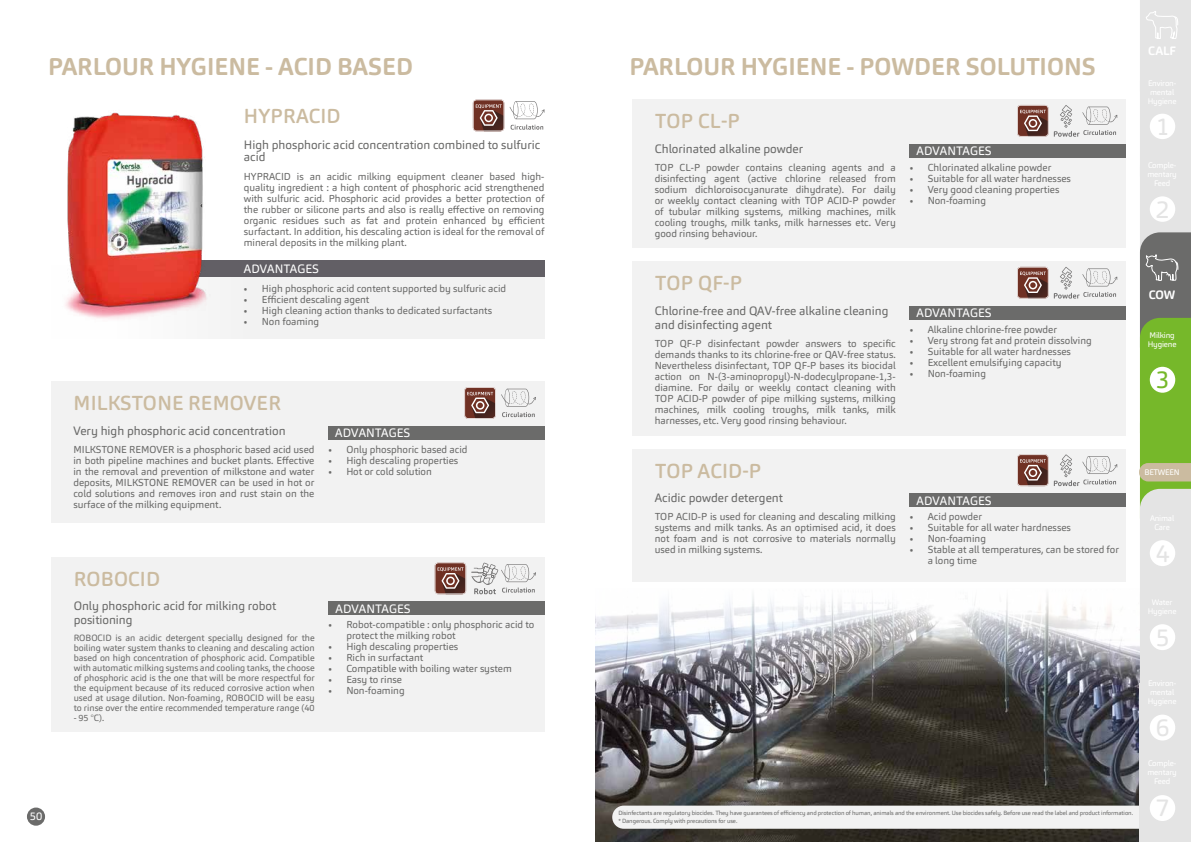
<style>
.page{position:relative;width:1191px;height:842px;background:#fff}
.page>*{position:absolute;margin:0;border:0;box-sizing:border-box;transform-origin:0 0}
.t1{font:24.3px "Carnas";color:#e4e4e4}
.t2{font:24.3px "Carnas";color:#76b82a}
.t3{font:700 24px "Carnas";color:#cbbba0}
.t4{font:500 20px "Carnas";letter-spacing:.01em;color:#cbbba0}
.t5{font:12px/14px "Carnas";color:#6b6b6a}
.t6{font:12px "Carnas";letter-spacing:.01em;color:#fff}
.t7{font:700 12px "Carnas";letter-spacing:-.005em;color:#fff}
.t8{font:11px "Carnas";color:#fff}
.t9{font:10px/11px "Carnas";color:#6b6b6a;text-align:justify}
.t10{font:9px/10px "Carnas";color:#6b6b6a;text-align:justify}
.t11{font:8px/9px "Carnas";letter-spacing:-.02em;color:#fff}
.t12{font:6px/8px "Carnas";letter-spacing:-.01em;color:#6b6b6a}
</style>
<div class="page">
<img style="left:595px;top:690px;width:544px;height:152px">
<svg style="left:595px;top:575px;width:544px;height:115px"></svg>
<div style="left:612px;top:806px;width:556px;height:23px;background:#f2f2f2;border-radius:12px"></div>
<div style="left:51px;top:265px;width:493px;height:74px;background:#f2f2f2"></div>
<div style="left:51px;top:260px;width:493px;height:17px;background:#625f65"></div>
<img style="left:51px;top:112px;width:155px;height:211px">
<svg style="left:473px;top:100px;width:71px;height:31px"></svg>
<div style="left:51px;top:381px;width:493px;height:142px;background:#f2f2f2"></div>
<div style="left:328px;top:426px;width:216px;height:14px;background:#6b6b6a"></div>
<svg style="left:464px;top:387px;width:72px;height:32px"></svg>
<div style="left:51px;top:557px;width:493px;height:174px;background:#f2f2f2"></div>
<div style="left:328px;top:601px;width:216px;height:14px;background:#6b6b6a"></div>
<svg style="left:435px;top:562px;width:101px;height:32px"></svg>
<div style="left:632px;top:99px;width:493px;height:149px;background:#f2f2f2"></div>
<div style="left:909px;top:144px;width:216px;height:14px;background:#6b6b6a"></div>
<svg style="left:1017px;top:105px;width:100px;height:32px"></svg>
<div style="left:632px;top:261px;width:493px;height:174px;background:#f2f2f2"></div>
<div style="left:909px;top:306px;width:216px;height:14px;background:#6b6b6a"></div>
<svg style="left:1017px;top:267px;width:100px;height:32px"></svg>
<div style="left:632px;top:449px;width:493px;height:133px;background:#f2f2f2"></div>
<div style="left:909px;top:493px;width:216px;height:14px;background:#6b6b6a"></div>
<svg style="left:1017px;top:454px;width:100px;height:32px"></svg>
<svg style="left:1139px;top:0;width:52px;height:842px;background:#c8d2ba"></svg>
<div style="left:1149px;top:795px;width:26px;height:26px;background:#fff;border-radius:50%"></div>
<div style="left:27px;top:807px;width:18px;height:19px;background:#6b6b6a;border-radius:50%"></div>
<h2 class="t3" style="left:48px;top:51px;width:366px">PARLOUR HYGIENE - ACID BASED</h2>
<h3 class="t4" style="left:244px;top:104px;width:98px">HYPRACID</h3>
<p class="t5" style="left:244px;top:139px;width:298px;line-height:12px">High phosphoric acid concentration combined to sulfuric acid</p>
<p class="t9" style="left:244px;top:171px;width:302px">HYPRACID is an acidic milking equipment cleaner based high&shy;quality ingredient : a high content of phosphoric acid strengthened with sulfuric acid. Phosphoric acid provides a better protection of the rubber or silicone parts and also is really effective on removing organic residues such as fat and protein enhanced by efficient surfactant. In addition, his descaling action is ideal for the removal of mineral deposits in the milking plant.</p>
<p class="t6" style="left:244px;top:261px;width:77px">ADVANTAGES</p>
<p class="t9" style="left:244px;top:283px;width:264px">• High phosphoric acid content supported by sulfuric acid</p>
<p class="t9" style="left:244px;top:294px;width:127px">• Efficient descaling agent</p>
<p class="t9" style="left:244px;top:305px;width:250px">• High cleaning action thanks to dedicated surfactants</p>
<p class="t9" style="left:244px;top:316px;width:77px">• Non foaming</p>
<h3 class="t4" style="left:74px;top:391px;width:209px">MILKSTONE REMOVER</h3>
<p class="t5" style="left:73px;top:424px;width:214px">Very high phosphoric acid concentration</p>
<p class="t9" style="left:73px;top:444px;width:242px">MILKSTONE REMOVER is a phosphoric based acid used in both pipeline machines and bucket plants. Effective in the removal and prevention of milkstone and water deposits, MILKSTONE REMOVER can be used in hot or cold solutions and removes iron and rust stain on the surface of the milking equipment.</p>
<p class="t9" style="left:328px;top:444px;width:141px">• Only phosphoric based acid</p>
<p class="t6" style="left:335px;top:426px;width:77px">ADVANTAGES</p>
<p class="t9" style="left:328px;top:455px;width:131px">• High descaling properties</p>
<p class="t9" style="left:328px;top:466px;width:105px">• Hot or cold solution</p>
<h3 class="t4" style="left:74px;top:566px;width:88px">ROBOCID</h3>
<p class="t5" style="left:74px;top:599px;width:204px">Only phosphoric acid for milking robot positioning</p>
<p class="t10" style="left:74px;top:633px;width:242px">ROBOCID is an acidic detergent specially designed for the boiling water system thanks to cleaning and descaling action based on high concentration of phosphoric acid. Compatible with automatic milking systems and cooling tanks, the choose of phosphoric acid is the one that will be more respectful for the equipment because of its reduced corrosive action when used at usage dilution. Non-foaming, ROBOCID will be easy to rinse over the entire recommended temperature range (40</p>
<p class="t10" style="left:74px;top:713px;width:32px">- 95 °C).</p>
<p class="t6" style="left:335px;top:601px;width:77px">ADVANTAGES</p>
<p class="t9" style="left:346px;top:619px;width:189px;text-indent:-18px">• Robot-compatible : only phosphoric acid to protect the milking robot</p>
<p class="t9" style="left:328px;top:641px;width:131px">• High descaling properties</p>
<p class="t9" style="left:328px;top:652px;width:96px">• Rich in surfactant</p>
<p class="t9" style="left:328px;top:663px;width:185px">• Compatible with boiling water system</p>
<p class="t9" style="left:328px;top:674px;width:75px">• Easy to rinse</p>
<p class="t9" style="left:328px;top:685px;width:78px">• Non-foaming</p>
<p class="t8" style="left:30px;top:809px;width:14px">50</p>
<h2 class="t3" style="left:629px;top:51px;width:468px">PARLOUR HYGIENE - POWDER SOLUTIONS</h2>
<h3 class="t4" style="left:655px;top:109px;width:87px">TOP CL-P</h3>
<p class="t5" style="left:655px;top:142px;width:150px">Chlorinated alkaline powder</p>
<p class="t9" style="left:655px;top:162px;width:242px">TOP CL-P powder contains cleaning agents and a disinfecting agent (active chlorine released from sodium dichloroisocyanurate dihydrate). For daily or weekly contact cleaning with TOP ACID-P powder of tubular milking systems, milking machines, milk cooling troughs, milk tanks, milk harnesses etc. Very good rinsing behaviour.</p>
<p class="t9" style="left:909px;top:162px;width:143px">• Chlorinated alkaline powder</p>
<p class="t6" style="left:916px;top:143px;width:77px">ADVANTAGES</p>
<p class="t9" style="left:909px;top:173px;width:163px">• Suitable for all water hardnesses</p>
<p class="t9" style="left:909px;top:184px;width:151px">• Very good cleaning properties</p>
<p class="t9" style="left:909px;top:195px;width:78px">• Non-foaming</p>
<h3 class="t4" style="left:655px;top:270px;width:89px">TOP QF-P</h3>
<p class="t5" style="left:655px;top:303px;width:235px">Chlorine-free and QAV-free alkaline cleaning and disinfecting agent</p>
<p class="t9" style="left:655px;top:338px;width:242px">TOP QF-P disinfectant powder answers to specific demands thanks to its chlorine-free or QAV-free status.<br>Nevertheless disinfectant, TOP QF-P bases its biocidal action on N-(3-aminopropyl)-N-dodecylpropane-1,3- diamine. For daily or weekly contact cleaning with TOP ACID-P powder of pipe milking systems, milking machines, milk cooling troughs, milk tanks, milk harnesses, etc. Very good rinsing behaviour.</p>
<p class="t6" style="left:916px;top:305px;width:77px">ADVANTAGES</p>
<p class="t9" style="left:909px;top:324px;width:149px">• Alkaline chlorine-free powder</p>
<p class="t9" style="left:909px;top:335px;width:183px">• Very strong fat and protein dissolving</p>
<p class="t9" style="left:909px;top:346px;width:163px">• Suitable for all water hardnesses</p>
<p class="t9" style="left:909px;top:357px;width:153px">• Excellent emulsifying capacity</p>
<p class="t9" style="left:909px;top:368px;width:78px">• Non-foaming</p>
<h3 class="t4" style="left:655px;top:458px;width:108px">TOP ACID-P</h3>
<p class="t5" style="left:655px;top:491px;width:130px">Acidic powder detergent</p>
<p class="t9" style="left:655px;top:511px;width:242px">TOP ACID-P is used for cleaning and descaling milking systems and milk tanks. As an optimised acid, it does not foam and is not corrosive to materials normally used in milking systems.</p>
<p class="t9" style="left:909px;top:511px;width:74px">• Acid powder</p>
<p class="t6" style="left:916px;top:493px;width:77px">ADVANTAGES</p>
<p class="t9" style="left:909px;top:522px;width:163px">• Suitable for all water hardnesses</p>
<p class="t9" style="left:909px;top:533px;width:78px">• Non-foaming</p>
<p class="t9" style="left:927px;top:544px;width:193px;text-indent:-18px">• Stable at all temperatures, can be stored for a long time</p>
<p class="t7" style="left:1148px;top:43px;width:29px">CALF</p>
<h1 class="t1" style="left:1155px;top:111px;width:15px">1</h1>
<h1 class="t1" style="left:1155px;top:194px;width:15px">2</h1>
<p class="t7" style="left:1148px;top:287px;width:28px">COW</p>
<p class="t11" style="left:1147px;top:331px;width:30px">Milking<br>Hygiene</p>
<h1 class="t2" style="left:1155px;top:364px;width:15px">3</h1>
<p class="t11" style="left:1144px;top:468px;width:37px">BETWEEN</p>
<h1 class="t1" style="left:1155px;top:538px;width:15px">4</h1>
<h1 class="t1" style="left:1155px;top:622px;width:15px">5</h1>
<h1 class="t1" style="left:1155px;top:712px;width:15px">6</h1>
<p class="t12" style="left:618px;top:809px;width:516px">Disinfectants are regulatory biocides. They have guarantees of efficiency and protection of human, animals and the environment. Use biocides safely. Before use read the label and product information. * Dangerous. Comply with precautions for use.</p>
<h1 class="t1" style="left:1155px;top:792px;width:15px">7</h1>
</div>
